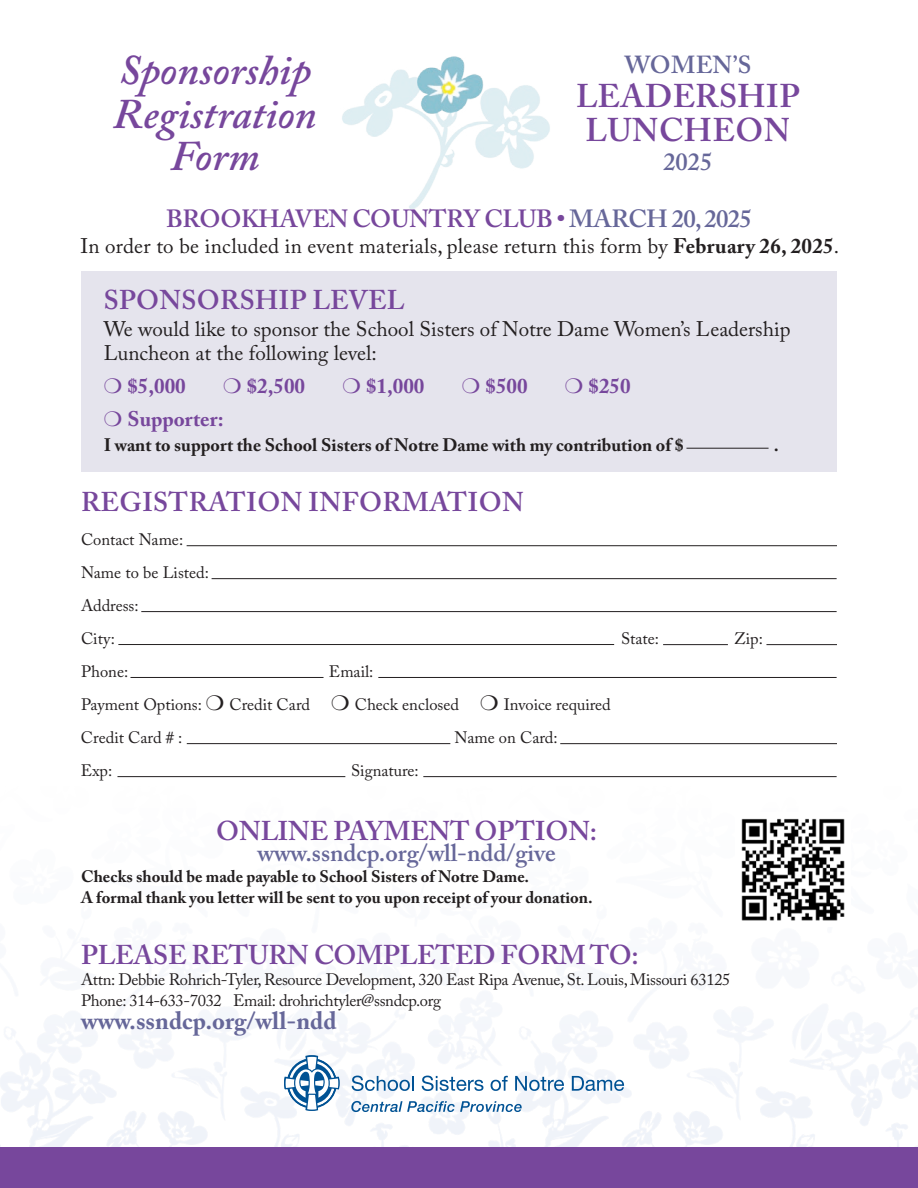
<style>
.page{position:relative;width:918px;height:1188px;background:#fff}
.page>*{position:absolute;margin:0;border:0;box-sizing:border-box;transform-origin:0 0}
.t1{font:italic 600 42px/42.8px "Adobe Caslon Pro";color:#77479c;text-align:center}
.t2{font:600 32.7px/33.9px "Adobe Caslon Pro";letter-spacing:.015em;color:#77479c}
.t3{font:600 27px "Adobe Caslon Pro";color:#77479c}
.t4{font:600 24.75px "Adobe Caslon Pro";letter-spacing:-.015em;color:#77479c}
.t5{font:600 24.45px "Adobe Caslon Pro";color:#666799}
.t6{font:700 24.45px "Adobe Caslon Pro";color:#666799}
.t7{font:21px/24px "Adobe Caslon Pro";color:#231f20}
.t8{font:700 21px "Adobe Caslon Pro";color:#77479c}
.t9{font:700 18px "Adobe Caslon Pro";color:#231f20}
.t10{font:16.5px/33px "Adobe Caslon Pro";letter-spacing:-.01em;color:#231f20}
.t11{font:700 16.5px/21px "Adobe Caslon Pro";color:#231f20}
.s1{color:#666799}
.s2{font-weight:700}
</style>
<div class="page">
<img style="left:0;top:1012px;width:918px;height:136px">
<div style="left:0;top:1148px;width:918px;height:40px;background:#77479c"></div>
<div style="left:81px;top:272px;width:756px;height:200px;background:#e5e4ed"></div>
<svg style="left:284px;top:1055px;width:56px;height:56px"></svg>
<svg style="left:352px;top:1076px;width:62px;height:15px"></svg>
<svg style="left:422px;top:1076px;width:61px;height:15px"></svg>
<svg style="left:491px;top:1076px;width:17px;height:15px"></svg>
<svg style="left:515px;top:1076px;width:49px;height:15px"></svg>
<svg style="left:572px;top:1076px;width:52px;height:15px"></svg>
<svg style="left:351px;top:1101px;width:171px;height:11px"></svg>
<hr style="left:686px;top:448px;width:83px;height:1px;background:#231f20">
<hr style="left:187px;top:545px;width:650px;height:1px;background:#231f20">
<hr style="left:212px;top:578px;width:625px;height:1px;background:#231f20">
<hr style="left:141px;top:611px;width:696px;height:1px;background:#231f20">
<hr style="left:118px;top:644px;width:496px;height:1px;background:#231f20">
<hr style="left:766px;top:644px;width:71px;height:1px;background:#231f20">
<hr style="left:663px;top:644px;width:65px;height:1px;background:#231f20">
<hr style="left:130px;top:677px;width:194px;height:1px;background:#231f20">
<hr style="left:378px;top:677px;width:459px;height:1px;background:#231f20">
<hr style="left:187px;top:743px;width:263px;height:1px;background:#231f20">
<hr style="left:560px;top:743px;width:277px;height:1px;background:#231f20">
<hr style="left:117px;top:776px;width:228px;height:1px;background:#231f20">
<hr style="left:423px;top:776px;width:414px;height:1px;background:#231f20">
<img style="left:741px;top:818px;width:104px;height:103px">
<img style="left:342px;top:56px;width:208px;height:153px">
<h1 class="t1" style="left:113px;top:48px;width:205px">Sponsorship<br>Registration<br>Form</h1>
<h3 class="t5" style="left:624px;top:50px;width:129px">WOMEN’S</h3>
<h2 class="t2" style="left:576px;top:79px;width:225px">LEADERSHIP<br>LUNCHEON</h2>
<h3 class="t5" style="left:663px;top:147px;width:51px">2025</h3>
<h3 class="t4" style="left:166px;top:204px;width:587px">BROOKHAVEN COUNTRY CLUB • <span class="s1">MARCH 20, 2025</span></h3>
<p class="t7" style="left:80px;top:233px;width:760px">In order to be included in event materials, please return this form by <span class="s2">February 26, 2025</span>.</p>
<h3 class="t3" style="left:104px;top:284px;width:302px">SPONSORSHIP LEVEL</h3>
<p class="t7" style="left:104px;top:316px;width:688px">We would like to sponsor the School Sisters of Notre Dame Women’s Leadership<br>Luncheon at the following level:</p>
<p class="t8" style="left:104px;top:373px;width:84px">❍ $5,000</p>
<p class="t8" style="left:223px;top:373px;width:84px">❍ $2,500</p>
<p class="t8" style="left:342px;top:373px;width:84px">❍ $1,000</p>
<p class="t8" style="left:462px;top:373px;width:67px">❍ $500</p>
<p class="t8" style="left:565px;top:373px;width:67px">❍ $250</p>
<p class="t8" style="left:104px;top:406px;width:121px">❍ Supporter:</p>
<p class="t9" style="left:104px;top:434px;width:582px">I want to support the School Sisters of Notre Dame with my contribution of $</p>
<p class="t9" style="left:774px;top:434px;width:7px">.</p>
<h3 class="t3" style="left:81px;top:486px;width:444px">REGISTRATION INFORMATION</h3>
<p class="t10" style="left:81px;top:523px;width:130px">Contact Name:<br>Name to be Listed:<br>Address:<br>City:</p>
<p class="t10" style="left:81px;top:655px;width:49px">Phone:</p>
<p class="t10" style="left:81px;top:655px;width:531px;text-indent:248px">Email:<br>Payment Options: ❍ Credit Card ❍ Check enclosed ❍ Invoice required<br>Credit Card # :</p>
<p class="t10" style="left:454px;top:721px;width:105px">Name on Card:</p>
<p class="t10" style="left:81px;top:754px;width:33px">Exp:</p>
<p class="t10" style="left:351px;top:754px;width:69px">Signature:</p>
<p class="t10" style="left:621px;top:622px;width:40px">State:</p>
<p class="t10" style="left:734px;top:622px;width:30px">Zip:</p>
<h3 class="t3" style="left:216px;top:815px;width:382px">ONLINE PAYMENT OPTION:</h3>
<h3 class="t5" style="left:257px;top:838px;width:300px">www.ssndcp.org/wll-ndd/give</h3>
<p class="t11" style="left:81px;top:866px;width:513px">Checks should be made payable to School Sisters of Notre Dame.<br>A formal thank you letter will be sent to you upon receipt of your donation.</p>
<h3 class="t3" style="left:81px;top:939px;width:559px">PLEASE RETURN COMPLETED FORM TO:</h3>
<p class="t10" style="left:81px;top:969px;width:651px;line-height:21px">Attn: Debbie Rohrich-Tyler, Resource Development, 320 East Ripa Avenue, St. Louis, Missouri 63125<br>Phone: 314-633-7032 Email: drohrichtyler@ssndcp.org</p>
<h3 class="t6" style="left:81px;top:1006px;width:257px">www.ssndcp.org/wll-ndd</h3>
</div>
